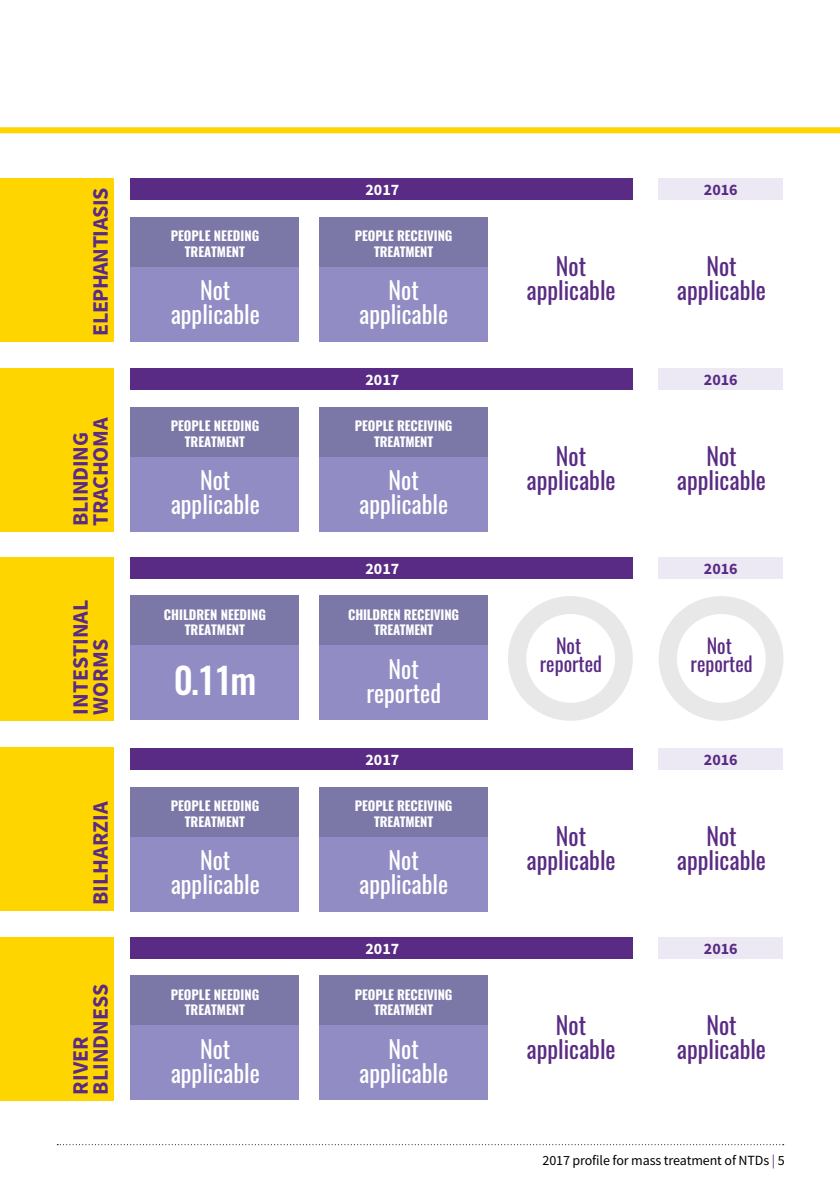
<style>
.page{position:relative;width:840px;height:1191px;background:#fff}
.page>*{position:absolute;margin:0;border:0;box-sizing:border-box;transform-origin:0 0}
.t1{font:500 36px "Oswald";color:#fff}
.t2{font:24px/24px "Oswald";color:#fff;text-align:center}
.t3{font:24px/24px "Oswald";color:#592b84;text-align:center}
.t4{font:700 22px/20px "Source Sans Pro";letter-spacing:-.01em;color:#592b84}
.t5{font:20px/18px "Oswald";color:#592b84;text-align:center}
.t6{font:700 16px "Source Sans Pro";color:#592b84}
.t7{font:700 16px "Source Sans Pro";color:#fff}
.t8{font:14px "Source Sans Pro";letter-spacing:-.01em;color:#000}
.t9{font:700 13px/15.6px "Oswald";letter-spacing:-.01em;color:#fff;text-align:center}
.s1{color:#592b84}
</style>
<div class="page">
<svg style="left:57px;top:1144px;width:726px;height:1px"></svg>
<div style="left:0;top:127px;width:839px;height:6px;background:#ffd500"></div>
<div style="left:130px;top:179px;width:502px;height:21px;background:#592b84"></div>
<div style="left:130px;top:369px;width:502px;height:21px;background:#592b84"></div>
<div style="left:130px;top:557px;width:502px;height:21px;background:#592b84"></div>
<div style="left:130px;top:748px;width:502px;height:21px;background:#592b84"></div>
<div style="left:130px;top:937px;width:502px;height:21px;background:#592b84"></div>
<div style="left:0;top:179px;width:113px;height:163px;background:#ffd500"></div>
<div style="left:0;top:369px;width:113px;height:162px;background:#ffd500"></div>
<div style="left:0;top:557px;width:113px;height:163px;background:#ffd500"></div>
<div style="left:0;top:747px;width:113px;height:163px;background:#ffd500"></div>
<div style="left:0;top:937px;width:113px;height:163px;background:#ffd500"></div>
<div style="left:319px;top:595px;width:169px;height:125px;background:#918cc3"></div>
<div style="left:319px;top:595px;width:169px;height:50px;background:#7b77a6"></div>
<div style="left:130px;top:407px;width:169px;height:124px;background:#918cc3"></div>
<div style="left:130px;top:595px;width:169px;height:125px;background:#918cc3"></div>
<div style="left:130px;top:407px;width:169px;height:49px;background:#7b77a6"></div>
<div style="left:130px;top:595px;width:169px;height:50px;background:#7b77a6"></div>
<div style="left:658px;top:179px;width:124px;height:21px;background:#ece8f4"></div>
<div style="left:658px;top:369px;width:124px;height:21px;background:#ece8f4"></div>
<div style="left:658px;top:557px;width:124px;height:21px;background:#ece8f4"></div>
<div style="left:658px;top:748px;width:124px;height:21px;background:#ece8f4"></div>
<div style="left:658px;top:937px;width:124px;height:21px;background:#ece8f4"></div>
<div style="left:507px;top:596px;width:125px;height:124px;background:#e8e8e8;border-radius:62px"></div>
<div style="left:526px;top:614px;width:88px;height:89px;background:#fff;border-radius:50%"></div>
<div style="left:658px;top:596px;width:125px;height:124px;background:#e8e8e8;border-radius:62px"></div>
<div style="left:676px;top:614px;width:89px;height:89px;background:#fff;border-radius:50%"></div>
<div style="left:319px;top:217px;width:169px;height:125px;background:#918cc3"></div>
<div style="left:319px;top:217px;width:169px;height:49px;background:#7b77a6"></div>
<div style="left:130px;top:217px;width:169px;height:125px;background:#918cc3"></div>
<div style="left:130px;top:217px;width:169px;height:49px;background:#7b77a6"></div>
<div style="left:319px;top:407px;width:169px;height:124px;background:#918cc3"></div>
<div style="left:319px;top:407px;width:169px;height:49px;background:#7b77a6"></div>
<div style="left:319px;top:787px;width:169px;height:124px;background:#918cc3"></div>
<div style="left:319px;top:787px;width:169px;height:49px;background:#7b77a6"></div>
<div style="left:130px;top:787px;width:169px;height:124px;background:#918cc3"></div>
<div style="left:130px;top:787px;width:169px;height:49px;background:#7b77a6"></div>
<div style="left:319px;top:975px;width:169px;height:125px;background:#918cc3"></div>
<div style="left:319px;top:975px;width:169px;height:50px;background:#7b77a6"></div>
<div style="left:130px;top:975px;width:169px;height:125px;background:#918cc3"></div>
<div style="left:130px;top:975px;width:169px;height:50px;background:#7b77a6"></div>
<h3 class="t4" style="left:90px;top:336px;width:149px;rotate:-90deg">ELEPHANTIASIS</h3>
<h3 class="t4" style="left:70px;top:526px;width:110px;rotate:-90deg">BLINDING<br>TRACHOMA</h3>
<h3 class="t4" style="left:70px;top:714px;width:116px;rotate:-90deg">INTESTINAL<br>WORMS</h3>
<h3 class="t4" style="left:90px;top:905px;width:105px;rotate:-90deg">BILHARZIA</h3>
<h3 class="t4" style="left:70px;top:1094px;width:112px;rotate:-90deg">RIVER<br>BLINDNESS</h3>
<p class="t7" style="left:365px;top:179px;width:35px">2017</p>
<p class="t9" style="left:170px;top:229px;width:90px">PEOPLE NEEDING<br>TREATMENT</p>
<p class="t9" style="left:354px;top:229px;width:99px">PEOPLE RECEIVING<br>TREATMENT</p>
<h2 class="t2" style="left:359px;top:276px;width:91px">Not applicable</h2>
<h2 class="t2" style="left:170px;top:276px;width:91px">Not applicable</h2>
<p class="t9" style="left:170px;top:419px;width:90px">PEOPLE NEEDING<br>TREATMENT</p>
<h2 class="t2" style="left:170px;top:466px;width:91px">Not applicable</h2>
<p class="t7" style="left:365px;top:369px;width:35px">2017</p>
<p class="t9" style="left:354px;top:419px;width:99px">PEOPLE RECEIVING<br>TREATMENT</p>
<h2 class="t2" style="left:359px;top:466px;width:91px">Not applicable</h2>
<p class="t7" style="left:365px;top:558px;width:35px">2017</p>
<p class="t9" style="left:164px;top:607px;width:104px">CHILDREN NEEDING<br>TREATMENT</p>
<p class="t9" style="left:348px;top:607px;width:112px">CHILDREN RECEIVING<br>TREATMENT</p>
<h1 class="t1" style="left:174px;top:661px;width:84px">0.11m</h1>
<h2 class="t2" style="left:366px;top:654px;width:76px">Not reported</h2>
<p class="t7" style="left:365px;top:749px;width:35px">2017</p>
<p class="t9" style="left:170px;top:798px;width:90px">PEOPLE NEEDING<br>TREATMENT</p>
<p class="t9" style="left:354px;top:798px;width:99px">PEOPLE RECEIVING<br>TREATMENT</p>
<h2 class="t2" style="left:170px;top:846px;width:91px">Not applicable</h2>
<h2 class="t2" style="left:359px;top:846px;width:91px">Not applicable</h2>
<p class="t7" style="left:365px;top:937px;width:35px">2017</p>
<p class="t9" style="left:170px;top:987px;width:90px">PEOPLE NEEDING<br>TREATMENT</p>
<p class="t9" style="left:354px;top:987px;width:99px">PEOPLE RECEIVING<br>TREATMENT</p>
<h2 class="t2" style="left:170px;top:1034px;width:91px">Not applicable</h2>
<h2 class="t2" style="left:359px;top:1034px;width:91px">Not applicable</h2>
<p class="t6" style="left:703px;top:179px;width:35px">2016</p>
<h2 class="t3" style="left:526px;top:252px;width:91px">Not applicable</h2>
<h2 class="t3" style="left:676px;top:252px;width:91px">Not applicable</h2>
<p class="t6" style="left:703px;top:369px;width:35px">2016</p>
<h2 class="t3" style="left:526px;top:442px;width:91px">Not applicable</h2>
<h2 class="t3" style="left:676px;top:442px;width:91px">Not applicable</h2>
<p class="t6" style="left:703px;top:558px;width:35px">2016</p>
<h3 class="t5" style="left:539px;top:635px;width:64px">Not reported</h3>
<h3 class="t5" style="left:690px;top:635px;width:64px">Not reported</h3>
<p class="t6" style="left:703px;top:749px;width:35px">2016</p>
<h2 class="t3" style="left:526px;top:822px;width:91px">Not applicable</h2>
<h2 class="t3" style="left:676px;top:822px;width:91px">Not applicable</h2>
<p class="t6" style="left:703px;top:937px;width:35px">2016</p>
<h2 class="t3" style="left:526px;top:1010px;width:91px">Not applicable</h2>
<h2 class="t3" style="left:676px;top:1010px;width:91px">Not applicable</h2>
<p class="t8" style="left:542px;top:1151px;width:243px">2017 profile for mass treatment of NTDs <span class="s1">|</span> 5</p>
</div>
